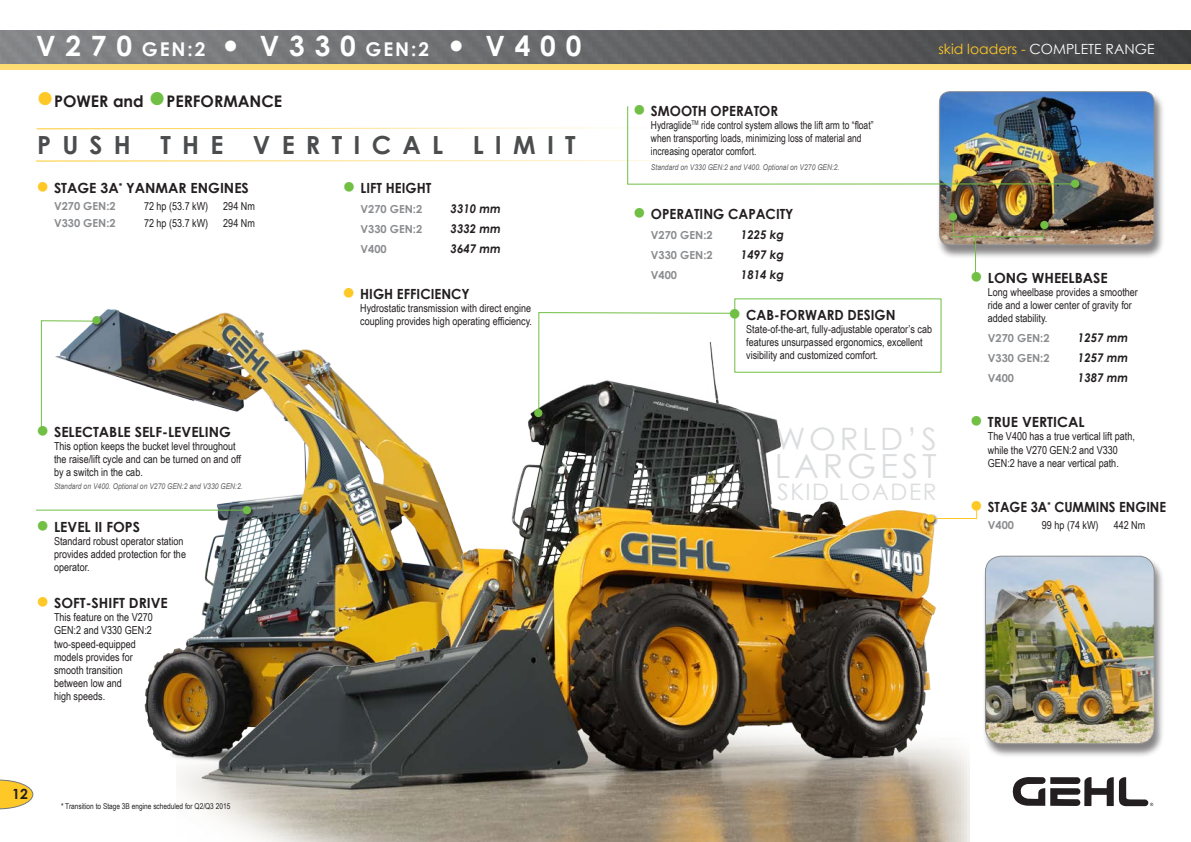
<style>
.page{position:relative;width:1191px;height:842px;background:#fff}
.page>*{position:absolute;margin:0;border:0;box-sizing:border-box;transform-origin:0 0}
.t1{font:33.3px "Century Gothic";letter-spacing:.12em;color:#dcdddf}
.t2{font:30.9px "Century Gothic";letter-spacing:.12em;color:#dcdddf}
.t3{font:700 28px "Century Gothic";letter-spacing:.35em;color:#fff}
.t4{font:700 25px "Century Gothic";letter-spacing:.45em;color:#4b4c4d}
.t5{font:22.7px "Century Gothic";letter-spacing:.07em;color:#dcdddf}
.t6{font:700 16px "Century Gothic";color:#231f20}
.t7{font:700 14px "Century Gothic";color:#231f20}
.t8{font:700 14px "Century Gothic";color:#231f20;scale:.95 1}
.t9{font:14px "Century Gothic";color:#fff}
.t10{font:700 14px "Century Gothic";color:#231f20;scale:.92 1}
.t11{font:italic 700 12px "Century Gothic";color:#231f20;scale:.95 1}
.t12{font:11px/13.2px "Arial Narrow";color:#231f20}
.t13{font:11px/13.2px "Arial Narrow";color:#231f20;scale:.94 1}
.t14{font:700 11px "Century Gothic";color:#8a8c8f}
.t15{font:italic 8px "Arial";color:#636366;scale:.85 1}
.t16{font:8px "Arial Narrow";color:#231f20}
.s1{font-size:19px}
.s2{font-size:25px}
.s3{font-size:30px;color:#fec827}
.s4{font-size:30px;color:#71bf44}
.s5{font-size:22px;color:#71bf44}
.s6{color:#fec827}
.s7{font-size:22px;color:#fec827}
.s8{font-weight:400;font-size:22px;color:#71bf44}
</style>
<div class="page">
<svg style="left:1012px;top:777px;width:141px;height:29px"></svg>
<svg style="left:0;top:779px;width:29px;height:30px"></svg>
<img style="left:0;top:30px;width:1191px;height:34px">
<div style="left:0;top:64px;width:1191px;height:5px;background:#fedb73"></div>
<img style="left:29px;top:309px;width:147px;height:493px">
<img style="left:176px;top:302px;width:794px;height:540px">
<div style="left:936px;top:92px;width:228px;height:167px;background:#231f20;opacity:.55"></div>
<img style="left:939px;top:92px;width:215px;height:153px">
<div style="left:939px;top:91px;width:215px;height:154px;border:1px solid #8a8c8f;border-radius:10px"></div>
<svg style="left:36px;top:105px;width:1040px;height:80px"></svg>
<div style="left:1070px;top:179px;width:13px;height:13px;background:#231f20;opacity:.75"></div>
<div style="left:1071px;top:179px;width:8px;height:9px;background:#71bf44;border-radius:50%"></div>
<div style="left:982px;top:556px;width:182px;height:202px;background:#231f20;opacity:.55"></div>
<img style="left:985px;top:556px;width:169px;height:188px">
<div style="left:985px;top:556px;width:169px;height:188px;border:1px solid #8a8c8f;border-radius:16px"></div>
<svg style="left:538px;top:312px;width:196px;height:99px"></svg>
<div style="left:533px;top:408px;width:13px;height:13px;background:#231f20;opacity:.75"></div>
<div style="left:534px;top:409px;width:8px;height:8px;background:#71bf44;border-radius:50%"></div>
<div style="left:925px;top:514px;width:13px;height:13px;background:#231f20;opacity:.75"></div>
<div style="left:926px;top:514px;width:8px;height:9px;background:#fecb26;border-radius:50%"></div>
<svg style="left:952px;top:219px;width:93px;height:19px"></svg>
<div style="left:948px;top:212px;width:13px;height:13px;background:#231f20;opacity:.75"></div>
<div style="left:949px;top:213px;width:8px;height:8px;background:#71bf44;border-radius:50%"></div>
<div style="left:1039px;top:220px;width:13px;height:13px;background:#231f20;opacity:.75"></div>
<div style="left:1040px;top:221px;width:8px;height:8px;background:#71bf44;border-radius:50%"></div>
<hr style="left:975px;top:233px;width:1px;height:44px;background:#71bf44">
<svg style="left:34px;top:320px;width:64px;height:120px"></svg>
<div style="left:92px;top:315px;width:13px;height:13px;background:#231f20;opacity:.75"></div>
<div style="left:92px;top:316px;width:9px;height:8px;background:#71bf44;border-radius:50%"></div>
<div style="left:242px;top:505px;width:13px;height:13px;background:#231f20;opacity:.75"></div>
<div style="left:243px;top:506px;width:8px;height:8px;background:#71bf44;border-radius:50%"></div>
<hr style="left:36px;top:510px;width:207px;height:1px;background:#71bf44">
<svg style="left:929px;top:504px;width:48px;height:15px"></svg>
<p class="t3" style="left:36px;top:25px;width:547px">V270 <span class="s1">GEN:2</span> <span class="s2">●</span> V330 <span class="s1">GEN:2</span> <span class="s2">●</span> V400</p>
<p class="t6" style="left:36px;top:89px;width:248px"><span class="s3">●</span>POWER and <span class="s4">●</span>PERFORMANCE</p>
<p class="t4" style="left:37px;top:126px;width:540px">PUSH THE VERTICAL LIMIT</p>
<p class="t8" style="left:633px;top:100px;width:154px"><span class="s5">●</span> SMOOTH OPERATOR</p>
<p class="t13" style="left:651px;top:118px;width:238px">Hydraglide<sup>TM</sup> ride control system allows the lift arm to “float” when transporting loads, minimizing loss of material and increasing operator comfort.</p>
<p class="t15" style="left:651px;top:162px;width:223px">Standard on V330 GEN:2 and V400. Optional on V270 GEN:2.</p>
<p class="t9" style="left:938px;top:39px;width:217px"><span class="s6">skid loaders -</span> COMPLETE RANGE</p>
<p class="t7" style="left:36px;top:178px;width:214px"><span class="s7">●</span> STAGE 3A<sup>*</sup> YANMAR ENGINES</p>
<p class="t14" style="left:54px;top:198px;width:63px">V270 GEN:2</p>
<p class="t12" style="left:144px;top:199px;width:66px">72 hp (53.7 kW)</p>
<p class="t12" style="left:223px;top:199px;width:33px">294 Nm</p>
<p class="t14" style="left:54px;top:215px;width:63px">V330 GEN:2</p>
<p class="t12" style="left:144px;top:216px;width:66px">72 hp (53.7 kW)</p>
<p class="t12" style="left:223px;top:216px;width:33px">294 Nm</p>
<p class="t7" style="left:36px;top:421px;width:196px"><span class="s8">●</span> SELECTABLE SELF-LEVELING</p>
<p class="t12" style="left:54px;top:439px;width:188px">This option keeps the bucket level throughout the raise/lift cycle and can be turned on and off by a switch in the cab.</p>
<p class="t15" style="left:54px;top:481px;width:223px">Standard on V400. Optional on V270 GEN:2 and V330 GEN:2.</p>
<p class="t7" style="left:36px;top:516px;width:105px"><span class="s5">●</span> LEVEL II FOPS</p>
<p class="t12" style="left:54px;top:534px;width:133px">Standard robust operator station provides added protection for the operator.</p>
<p class="t7" style="left:36px;top:592px;width:133px"><span class="s7">●</span> SOFT-SHIFT DRIVE</p>
<p class="t12" style="left:54px;top:610px;width:100px">This feature on the V270<br>GEN:2 and V330 GEN:2 two-speed-equipped models provides for smooth transition between low and<br>high speeds.</p>
<p class="t8" style="left:342px;top:177px;width:95px"><span class="s5">●</span> LIFT HEIGHT</p>
<p class="t14" style="left:360px;top:201px;width:63px">V270 GEN:2</p>
<p class="t11" style="left:450px;top:199px;width:54px">3310 mm</p>
<p class="t14" style="left:360px;top:221px;width:63px">V330 GEN:2</p>
<p class="t11" style="left:450px;top:219px;width:54px">3332 mm</p>
<p class="t14" style="left:360px;top:241px;width:28px">V400</p>
<p class="t11" style="left:450px;top:239px;width:54px">3647 mm</p>
<p class="t8" style="left:633px;top:204px;width:171px"><span class="s5">●</span> OPERATING CAPACITY</p>
<p class="t14" style="left:651px;top:227px;width:63px">V270 GEN:2</p>
<p class="t11" style="left:741px;top:226px;width:47px">1225 kg</p>
<p class="t14" style="left:651px;top:247px;width:63px">V330 GEN:2</p>
<p class="t11" style="left:741px;top:246px;width:47px">1497 kg</p>
<p class="t14" style="left:651px;top:267px;width:28px">V400</p>
<p class="t11" style="left:741px;top:266px;width:47px">1814 kg</p>
<p class="t8" style="left:342px;top:283px;width:136px"><span class="s7">●</span> HIGH EFFICIENCY</p>
<p class="t12" style="left:360px;top:301px;width:173px">Hydrostatic transmission with direct engine coupling provides high operating efficiency.</p>
<p class="t8" style="left:728px;top:304px;width:178px"><span class="s5">●</span> CAB-FORWARD DESIGN</p>
<p class="t12" style="left:746px;top:322px;width:187px">State-of-the-art, fully-adjustable operator’s cab features unsurpassed ergonomics, excellent visibility and customized comfort.</p>
<p class="t2" style="left:776px;top:417px;width:162px">WORLD’S</p>
<p class="t1" style="left:775px;top:443px;width:163px">LARGEST</p>
<p class="t5" style="left:777px;top:476px;width:161px">SKID LOADER</p>
<p class="t7" style="left:970px;top:267px;width:139px"><span class="s5">●</span> LONG WHEELBASE</p>
<p class="t12" style="left:988px;top:285px;width:151px">Long wheelbase provides a smoother ride and a lower center of gravity for added stability.</p>
<p class="t14" style="left:988px;top:330px;width:63px">V270 GEN:2</p>
<p class="t11" style="left:1078px;top:329px;width:54px">1257 mm</p>
<p class="t14" style="left:988px;top:350px;width:63px">V330 GEN:2</p>
<p class="t11" style="left:1078px;top:349px;width:54px">1257 mm</p>
<p class="t14" style="left:988px;top:370px;width:28px">V400</p>
<p class="t11" style="left:1078px;top:369px;width:54px">1387 mm</p>
<p class="t7" style="left:970px;top:411px;width:116px"><span class="s5">●</span> TRUE VERTICAL</p>
<p class="t12" style="left:988px;top:429px;width:148px">The V400 has a true vertical lift path, while the V270 GEN:2 and V330<br>GEN:2 have a near vertical path.</p>
<p class="t10" style="left:970px;top:497px;width:215px"><span class="s7">●</span> STAGE 3A<sup>*</sup> CUMMINS ENGINE</p>
<p class="t14" style="left:988px;top:517px;width:28px">V400</p>
<p class="t12" style="left:1042px;top:518px;width:58px">99 hp (74 kW)</p>
<p class="t12" style="left:1113px;top:518px;width:33px">442 Nm</p>
<p class="t7" style="left:12px;top:783px;width:17px">12</p>
<p class="t16" style="left:61px;top:800px;width:171px">* Transition to Stage 3B engine scheduled for Q2/Q3 2015</p>
</div>
